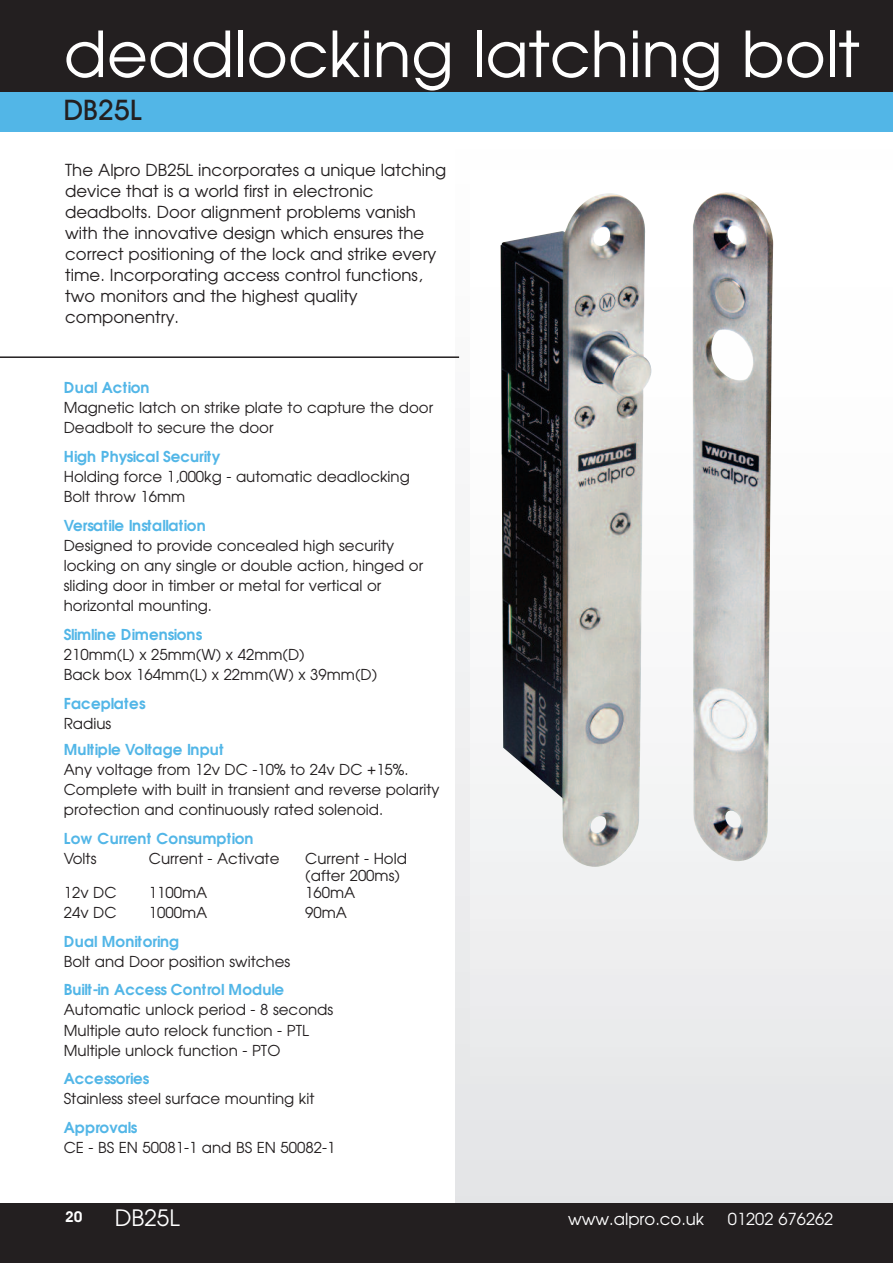
<style>
.page{position:relative;width:893px;height:1263px;background:#fff}
.page>*{position:absolute;margin:0;border:0;box-sizing:border-box;transform-origin:0 0}
.t1{font:63px "Avant Garde";color:#fff}
.t2{font:500 28.5px "Avant Garde IT Cby BT";color:#231f20}
.t3{font:22.5px "Avant Garde";color:#fff}
.t4{font:16.5px/21px "Avant Garde";color:#231f20}
.t5{font:16.5px "Avant Garde";color:#fff}
.t6{font:15px/20.1px "Avant Garde";color:#231f20}
.t7{font:600 15px "Avant Garde";letter-spacing:.01em;color:#52b6e7}
.t8{font:600 15px "Avant Garde";letter-spacing:-.02em;color:#52b6e7}
.t9{font:600 15px "Avant Garde";letter-spacing:-.01em;color:#52b6e7}
.t10{font:600 15px "Avant Garde IT Cby BT";color:#fff}
</style>
<div class="page">
<div style="left:455px;top:136px;width:438px;height:1127px;background:linear-gradient(to bottom,#fefefe,#e2e3e5)"></div>
<div style="left:0;top:1203px;width:893px;height:60px;background:#231f20"></div>
<div style="left:0;top:0;width:893px;height:93px;background:#231f20"></div>
<div style="left:0;top:93px;width:893px;height:39px;background:#52b6e7"></div>
<img style="left:471px;top:170px;width:422px;height:905px">
<img style="left:501px;top:192px;width:272px;height:675px">
<hr style="left:0;top:356px;width:459px;height:2px;background:#231f20">
<h1 class="t1" style="left:64px;top:18px;width:797px">deadlocking latching bolt</h1>
<h2 class="t2" style="left:64px;top:100px;width:80px">DB25L</h2>
<p class="t4" style="left:65px;top:159px;width:382px">The Alpro DB25L incorporates a unique latching device that is a world first in electronic deadbolts. Door alignment problems vanish with the innovative design which ensures the correct positioning of the lock and strike every time. Incorporating access control functions, two monitors and the highest quality componentry.</p>
<p class="t7" style="left:64px;top:379px;width:87px">Dual Action</p>
<p class="t6" style="left:64px;top:398px;width:371px">Magnetic latch on strike plate to capture the door<br>Deadbolt to secure the door</p>
<p class="t7" style="left:64px;top:448px;width:158px">High Physical Security</p>
<p class="t6" style="left:64px;top:467px;width:347px">Holding force 1,000kg - automatic deadlocking<br>Bolt throw 16mm</p>
<p class="t8" style="left:64px;top:517px;width:143px">Versatile Installation</p>
<p class="t6" style="left:64px;top:535px;width:361px">Designed to provide concealed high security locking on any single or double action, hinged or sliding door in timber or metal for vertical or horizontal mounting.</p>
<p class="t9" style="left:64px;top:626px;width:140px">Slimline Dimensions</p>
<p class="t6" style="left:64px;top:644px;width:315px">210mm(L) x 25mm(W) x 42mm(D)<br>Back box 164mm(L) x 22mm(W) x 39mm(D)</p>
<p class="t7" style="left:64px;top:694px;width:83px">Faceplates</p>
<p class="t6" style="left:64px;top:713px;width:49px">Radius</p>
<p class="t7" style="left:64px;top:741px;width:161px">Multiple Voltage Input</p>
<p class="t6" style="left:64px;top:760px;width:377px">Any voltage from 12v DC -10% to 24v DC +15%.<br>Complete with built in transient and reverse polarity protection and continuously rated solenoid.</p>
<p class="t7" style="left:64px;top:830px;width:191px">Low Current Consumption</p>
<p class="t6" style="left:64px;top:848px;width:34px">Volts</p>
<p class="t6" style="left:149px;top:848px;width:132px">Current - Activate</p>
<p class="t6" style="left:305px;top:850px;width:103px;line-height:17.1px">Current - Hold (after 200ms)</p>
<p class="t6" style="left:64px;top:883px;width:54px">12v DC</p>
<p class="t6" style="left:149px;top:883px;width:60px">1100mA</p>
<p class="t6" style="left:305px;top:883px;width:52px">160mA</p>
<p class="t6" style="left:64px;top:903px;width:54px">24v DC</p>
<p class="t6" style="left:149px;top:903px;width:60px">1000mA</p>
<p class="t6" style="left:305px;top:903px;width:43px">90mA</p>
<p class="t7" style="left:64px;top:933px;width:117px">Dual Monitoring</p>
<p class="t6" style="left:64px;top:951px;width:228px">Bolt and Door position switches</p>
<p class="t7" style="left:64px;top:981px;width:222px">Built-in Access Control Module</p>
<p class="t6" style="left:64px;top:1000px;width:271px">Automatic unlock period - 8 seconds<br>Multiple auto relock function - PTL<br>Multiple unlock function - PTO</p>
<p class="t7" style="left:64px;top:1070px;width:87px">Accessories</p>
<p class="t6" style="left:64px;top:1089px;width:252px">Stainless steel surface mounting kit</p>
<p class="t7" style="left:64px;top:1119px;width:75px">Approvals</p>
<p class="t6" style="left:64px;top:1138px;width:273px">CE - BS EN 50081-1 and BS EN 50082-1</p>
<p class="t10" style="left:65px;top:1211px;width:19px">20</p>
<h3 class="t3" style="left:115px;top:1205px;width:66px">DB25L</h3>
<p class="t5" style="left:568px;top:1209px;width:138px">www.alpro.co.uk</p>
<p class="t5" style="left:728px;top:1209px;width:107px">01202 676262</p>
</div>
